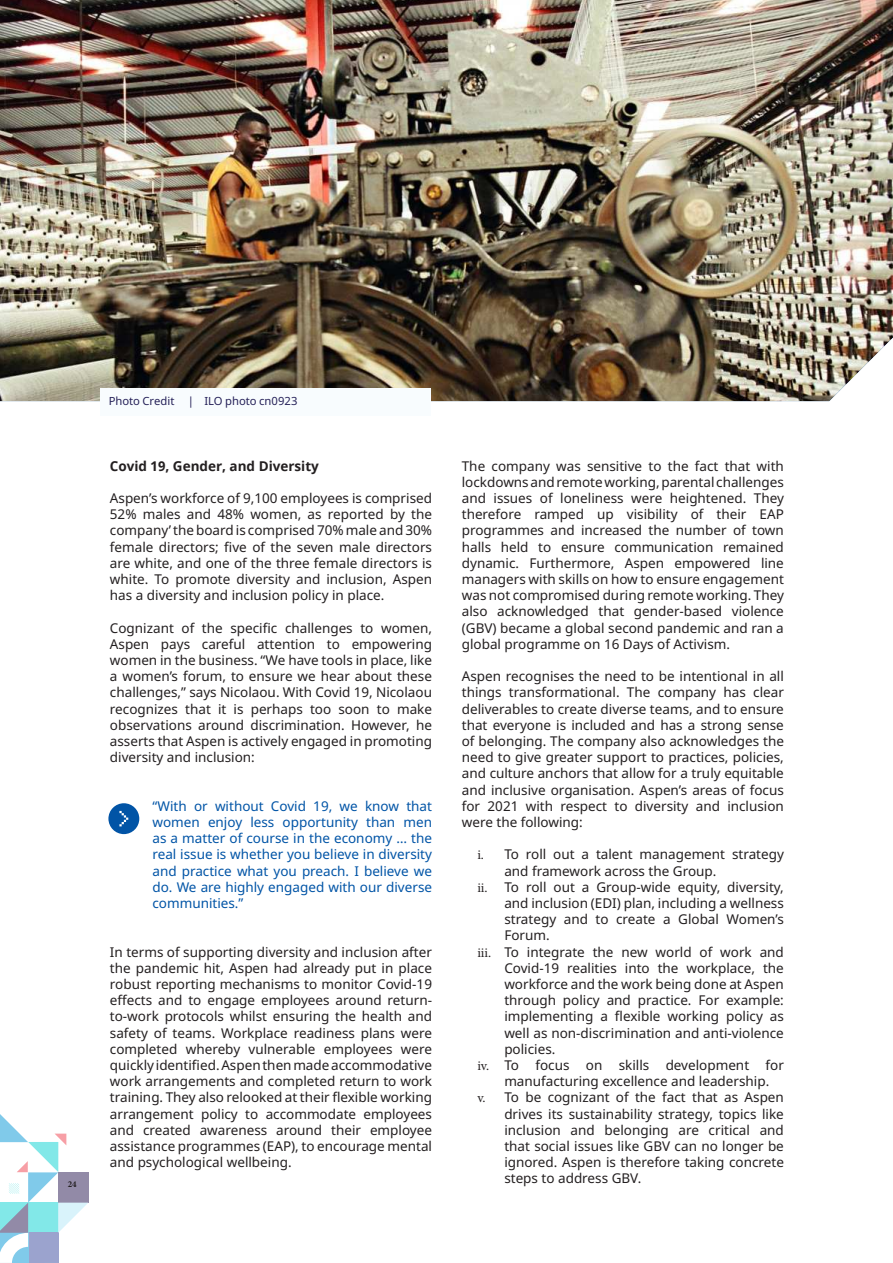
<style>
.page{position:relative;width:893px;height:1263px;background:#fff}
.page>*{position:absolute;margin:0;border:0;box-sizing:border-box;transform-origin:0 0}
.t1{font:13.5px/16.2px "Noto Sans";color:#231f20;text-align:justify}
.t2{font:13.5px/16.2px "Noto Sans";color:#0154a6;text-align:justify}
.t3{font:700 13.5px "Noto Sans";color:#231f20}
.t4{font:11.25px "Noto Sans";letter-spacing:-.005em;color:#262259}
.t5{font:700 9px "Minion Pro";color:#231f20}
.s1{font-family:"Minion Pro"}
</style>
<div class="page">
<svg style="left:0;top:1114px;width:88px;height:149px"></svg>
<img style="left:0;top:0;width:893px;height:401px">
<div style="left:100px;top:388px;width:331px;height:28px;background:#f8fcfe"></div>
<div style="left:108px;top:803px;width:31px;height:31px;background:#0154a6;border-radius:50%"></div>
<svg style="left:119px;top:811px;width:9px;height:15px"></svg>
<svg style="left:112px;top:55px;width:18px;height:9px"></svg>
<p class="t5" style="left:68px;top:1178px;width:10px">24</p>
<p class="t4" style="left:109px;top:396px;width:190px">Photo Credit | ILO photo cn0923</p>
<p class="t3" style="left:110px;top:459px;width:211px">Covid 19, Gender, and Diversity</p>
<p class="t1" style="left:110px;top:491px;width:324px">Aspen’s workforce of 9,100 employees is comprised 52% males and 48% women, as reported by the company’ the board is comprised 70% male and 30% female directors; 昀椀ve of the seven male directors are white, and one of the three female directors is white. To promote diversity and inclusion, Aspen has a diversity and inclusion policy in place.</p>
<p class="t1" style="left:110px;top:620px;width:324px">Cognizant of the speci昀椀c challenges to women, Aspen pays careful attention to empowering women in the business. “We have tools in place, like a women’s forum, to ensure we hear about these challenges,” says Nicolaou. With Covid 19, Nicolaou recognizes that it is perhaps too soon to make observations around discrimination. However, he asserts that Aspen is actively engaged in promoting diversity and inclusion:</p>
<p class="t2" style="left:152px;top:799px;width:281px">“With or without Covid 19, we know that women enjoy less opportunity than men as a matter of course in the economy … the real issue is whether you believe in diversity and practice what you preach. I believe we do. We are highly engaged with our diverse communities.”</p>
<p class="t1" style="left:110px;top:945px;width:324px">In terms of supporting diversity and inclusion after the pandemic hit, Aspen had already put in place robust reporting mechanisms to monitor Covid-19 e昀昀ects and to engage employees around return&shy;to-work protocols whilst ensuring the health and safety of teams. Workplace readiness plans were completed whereby vulnerable employees were quickly identi昀椀ed. Aspen then made accommodative work arrangements and completed return to work training. They also relooked at their 昀氀exible working arrangement policy to accommodate employees and created awareness around their employee assistance programmes (EAP), to encourage mental and psychological wellbeing.</p>
<p class="t1" style="left:462px;top:459px;width:324px">The company was sensitive to the fact that with lockdowns and remote working, parental challenges and issues of loneliness were heightened. They therefore ramped up visibility of their EAP programmes and increased the number of town halls held to ensure communication remained dynamic. Furthermore, Aspen empowered line managers with skills on how to ensure engagement was not compromised during remote working. They also acknowledged that gender-based violence (GBV) became a global second pandemic and ran a global programme on 16 Days of Activism.</p>
<p class="t1" style="left:462px;top:669px;width:324px">Aspen recognises the need to be intentional in all things transformational. The company has clear deliverables to create diverse teams, and to ensure that everyone is included and has a strong sense of belonging. The company also acknowledges the need to give greater support to practices, policies, and culture anchors that allow for a truly equitable and inclusive organisation. Aspen’s areas of focus for 2021 with respect to diversity and inclusion were the following:</p>
<p class="t1" style="left:477px;top:848px;width:308px"><span class="s1">i.</span> To roll out a talent management strategy</p>
<p class="t1" style="left:504px;top:864px;width:214px">and framework across the Group.</p>
<p class="t1" style="left:477px;top:880px;width:308px"><span class="s1">ii.</span> To roll out a Group-wide equity, diversity,</p>
<p class="t1" style="left:504px;top:896px;width:281px">and inclusion (EDI) plan, including a wellness</p>
<p class="t1" style="left:504px;top:912px;width:281px">strategy and to create a Global Women’s</p>
<p class="t1" style="left:504px;top:929px;width:47px">Forum.</p>
<p class="t1" style="left:477px;top:945px;width:308px"><span class="s1">iii.</span> To integrate the new world of work and</p>
<p class="t1" style="left:504px;top:961px;width:281px">Covid-19 realities into the workplace, the</p>
<p class="t1" style="left:504px;top:977px;width:281px">workforce and the work being done at Aspen</p>
<p class="t1" style="left:504px;top:993px;width:281px">through policy and practice. For example:</p>
<p class="t1" style="left:504px;top:1009px;width:281px">implementing a 昀氀exible working policy as</p>
<p class="t1" style="left:504px;top:1026px;width:281px">well as non-discrimination and anti-violence</p>
<p class="t1" style="left:504px;top:1042px;width:53px">policies.</p>
<p class="t1" style="left:477px;top:1058px;width:308px"><span class="s1">iv.</span> To focus on skills development for</p>
<p class="t1" style="left:504px;top:1074px;width:266px">manufacturing excellence and leadership.</p>
<p class="t1" style="left:477px;top:1091px;width:308px"><span class="s1">v.</span> To be cognizant of the fact that as Aspen</p>
<p class="t1" style="left:504px;top:1107px;width:281px">drives its sustainability strategy, topics like</p>
<p class="t1" style="left:504px;top:1123px;width:281px">inclusion and belonging are critical and</p>
<p class="t1" style="left:504px;top:1139px;width:281px">that social issues like GBV can no longer be</p>
<p class="t1" style="left:504px;top:1155px;width:281px">ignored. Aspen is therefore taking concrete</p>
<p class="t1" style="left:504px;top:1172px;width:138px">steps to address GBV.</p>
</div>
